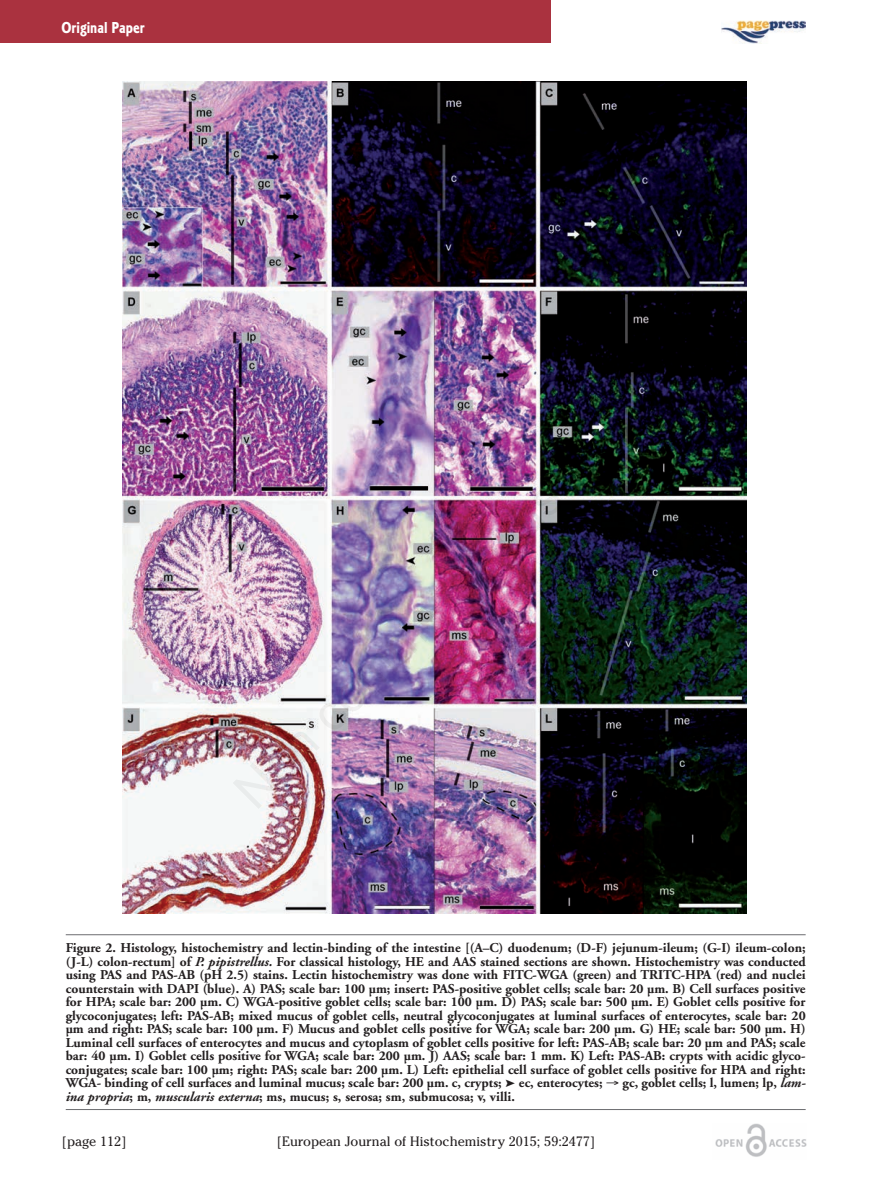
<style>
.page{position:relative;width:894px;height:1192px;background:#fff}
.page>*{position:absolute;margin:0;border:0;box-sizing:border-box;transform-origin:0 0}
.t1{font:16.5px "Corinthian Bold Condensed Plain";color:#fff}
.t2{font:700 13.5px/13.5px "Adobe Garamond";color:#231f20;text-align:justify}
.t3{font:13.5px "Cheltenham";color:#231f20}
.s1{font-style:italic}
.s2{font-family:"Meiryo";font-style:italic;font-size:10.5px}
</style>
<div class="page">
<div style="left:0;top:0;width:551px;height:43px;background:#aa323f"></div>
<img style="left:715px;top:1124px;width:91px;height:33px">
<img style="left:721px;top:20px;width:84px;height:24px">
<hr style="left:66px;top:934px;width:739px;height:1px;background:#6c6d70">
<hr style="left:66px;top:1109px;width:739px;height:1px;background:#6c6d70">
<img style="left:123px;top:81px;width:623px;height:833px">
<p class="t1" style="left:61px;top:22px;width:85px">Original Paper</p>
<p class="t2" style="left:66px;top:942px;width:741px">Figure 2. Histology, histochemistry and lectin-binding of the intestine [(A–C) duodenum; (D-F) jejunum-ileum; (G-I) ileum-colon; (J-L) colon-rectum] of <span class="s1">P. pipistrellus.</span> For classical histology, HE and AAS stained sections are shown. Histochemistry was conducted using PAS and PAS-AB (pH 2.5) stains. Lectin histochemistry was done with FITC-WGA (green) and TRITC-HPA (red) and nuclei counterstain with DAPI (blue). A) PAS; scale bar: 100 µm; insert: PAS-positive goblet cells; scale bar: 20 µm. B) Cell surfaces positive for HPA; scale bar: 200 µm. C) WGA-positive goblet cells; scale bar: 100 µm. D) PAS; scale bar: 500 µm. E) Goblet cells positive for glycoconjugates; left: PAS-AB; mixed mucus of goblet cells, neutral glycoconjugates at luminal surfaces of enterocytes, scale bar: 20 µm and right: PAS; scale bar: 100 µm. F) Mucus and goblet cells positive for WGA; scale bar: 200 µm. G) HE; scale bar: 500 µm. H)<br>Luminal cell surfaces of enterocytes and mucus and cytoplasm of goblet cells positive for left: PAS-AB; scale bar: 20 µm and PAS; scale bar: 40 µm. I) Goblet cells positive for WGA; scale bar: 200 µm. J) AAS; scale bar: 1 mm. K) Left: PAS-AB: crypts with acidic glyco&shy;conjugates; scale bar: 100 µm; right: PAS; scale bar: 200 µm. L) Left: epithelial cell surface of goblet cells positive for HPA and right:<br>WGA- binding of cell surfaces and luminal mucus; scale bar: 200 µm. c, crypts; <span class="s2">➤</span> ec, enterocytes; → gc, goblet cells; l, lumen; lp, <span class="s1">lam&shy;ina propria</span>; m, <span class="s1">muscularis externa</span>; ms, mucus; s, serosa; sm, submucosa; v, villi.</p>
<p class="t3" style="left:62px;top:1133px;width:66px">[page 112]</p>
<p class="t3" style="left:277px;top:1133px;width:320px">[European Journal of Histochemistry 2015; 59:2477]</p>
</div>
